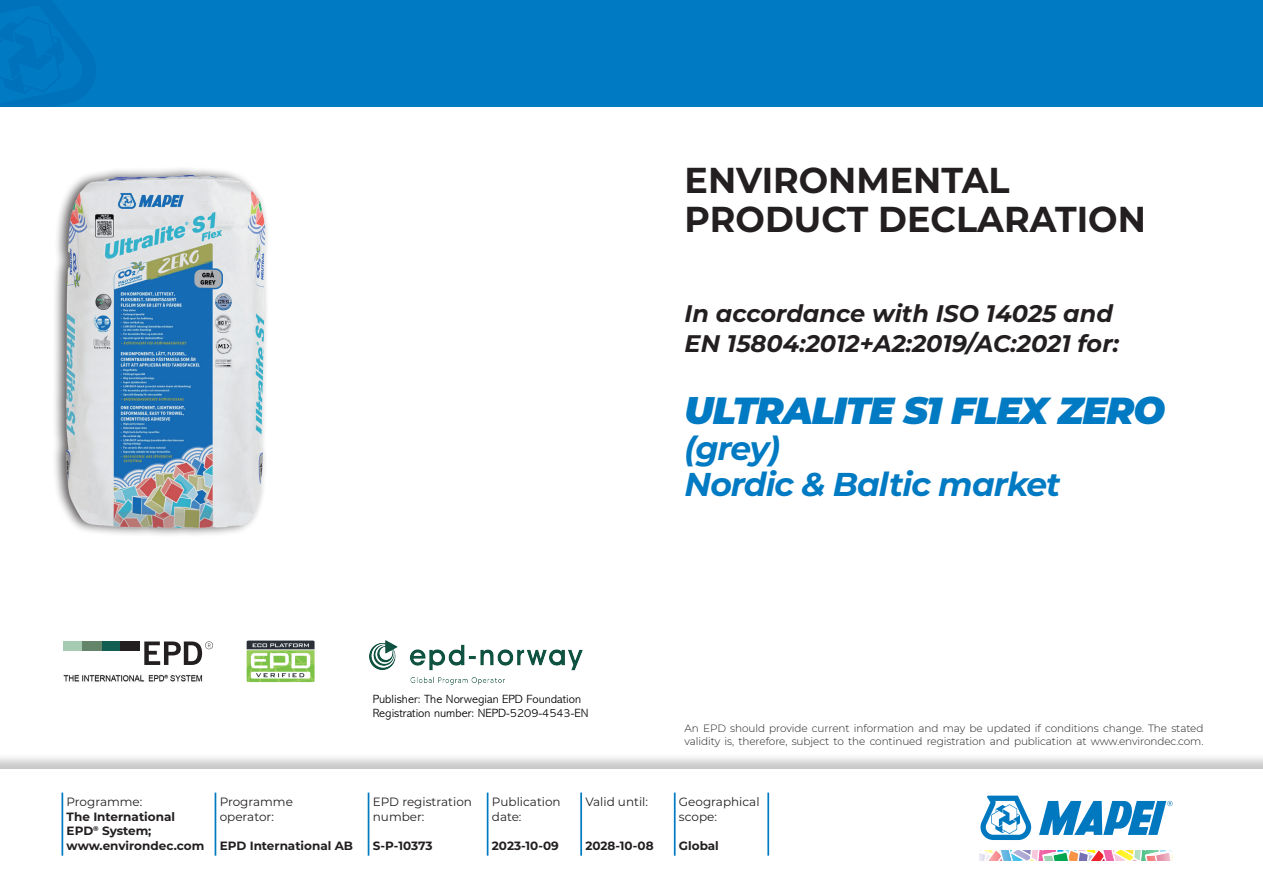
<style>
.page{position:relative;width:1263px;height:893px;background:#fff}
.page>*{position:absolute;margin:0;border:0;box-sizing:border-box;transform-origin:0 0}
.t1{font:italic 900 37.5px "Montserrat";letter-spacing:-.03em;color:#007ac2}
.t2{font:700 36px/39px "Montserrat";color:#231f20}
.t3{font:italic 700 33px/36px "Montserrat";letter-spacing:-.03em;color:#007ac2}
.t4{font:italic 700 24px/30px "Montserrat";color:#231f20}
.t5{font:700 12px/14.4px "Montserrat";color:#231f20}
.t6{font:12px/14.4px "Montserrat";color:#231f20}
.t7{font:300 12px/14.4px "Abadi MT Pro";color:#000}
.t8{font:300 10.5px/12.6px "Montserrat";letter-spacing:-.01em;color:#231f20}
</style>
<div class="page">
<div style="left:0;top:0;width:1263px;height:106px;background:#007ac2"></div>
<div style="left:0;top:753px;width:1263px;height:140px;background:#231f20;opacity:.25"></div>
<div style="left:0;top:770px;width:1263px;height:123px;background:#fff"></div>
<hr style="left:62px;top:793px;width:1px;height:63px;background:#007ac2">
<hr style="left:215px;top:793px;width:1px;height:63px;background:#007ac2">
<hr style="left:368px;top:793px;width:1px;height:63px;background:#007ac2">
<hr style="left:487px;top:793px;width:1px;height:63px;background:#007ac2">
<hr style="left:580px;top:793px;width:2px;height:63px;background:#007ac2">
<hr style="left:674px;top:793px;width:2px;height:63px;background:#007ac2">
<hr style="left:767px;top:793px;width:2px;height:63px;background:#007ac2">
<svg style="left:980px;top:850px;width:193px;height:11px"></svg>
<svg style="left:980px;top:796px;width:51px;height:44px"></svg>
<svg style="left:1039px;top:801px;width:133px;height:34px"></svg>
<img style="left:63px;top:674px;width:140px;height:8px">
<div style="left:101px;top:642px;width:19px;height:9px;background:#125f51"></div>
<div style="left:82px;top:642px;width:19px;height:9px;background:#65856b"></div>
<div style="left:63px;top:642px;width:19px;height:9px;background:#a5cbb2"></div>
<div style="left:120px;top:642px;width:19px;height:9px;background:#231f20"></div>
<svg style="left:144px;top:641px;width:69px;height:24px"></svg>
<img style="left:246px;top:640px;width:69px;height:43px">
<div style="left:52px;top:166px;width:218px;height:371px;background:#231f20;opacity:.75"></div>
<img style="left:60px;top:168px;width:210px;height:363px">
<img style="left:370px;top:641px;width:212px;height:43px">
<h2 class="t2" style="left:685px;top:158px;width:463px">ENVIRONMENTAL<br>PRODUCT DECLARATION</h2>
<h3 class="t4" style="left:685px;top:297px;width:436px">In accordance with ISO 14025 and<br>EN 15804:2012+A2:2019/AC:2021 for:</h3>
<h1 class="t1" style="left:685px;top:382px;width:482px">ULTRALITE S1 FLEX ZERO</h1>
<h3 class="t3" style="left:685px;top:428px;width:377px">(grey)<br>Nordic &amp; Baltic market</h3>
<p class="t7" style="left:373px;top:692px;width:217px">Publisher: The Norwegian EPD Foundation<br>Registration number: NEPD-5209-4543-EN</p>
<p class="t6" style="left:67px;top:794px;width:77px">Programme:</p>
<p class="t5" style="left:67px;top:809px;width:139px">The International<br>EPD<sup>®</sup> System; www.environdec.com</p>
<p class="t6" style="left:220px;top:794px;width:75px">Programme operator:</p>
<p class="t5" style="left:220px;top:837px;width:135px">EPD International AB</p>
<p class="t6" style="left:373px;top:794px;width:101px">EPD registration number:</p>
<p class="t5" style="left:373px;top:837px;width:61px">S-P-10373</p>
<p class="t6" style="left:492px;top:794px;width:70px">Publication date:</p>
<p class="t5" style="left:492px;top:837px;width:69px">2023-10-09</p>
<p class="t6" style="left:585px;top:794px;width:64px">Valid until:</p>
<p class="t5" style="left:585px;top:837px;width:70px">2028-10-08</p>
<p class="t8" style="left:685px;top:722px;width:520px">An EPD should provide current information and may be updated if conditions change. The stated validity is, therefore, subject to the continued registration and publication at www.environdec.com.</p>
<p class="t6" style="left:679px;top:794px;width:82px">Geographical scope:</p>
<p class="t5" style="left:679px;top:837px;width:41px">Global</p>
</div>
